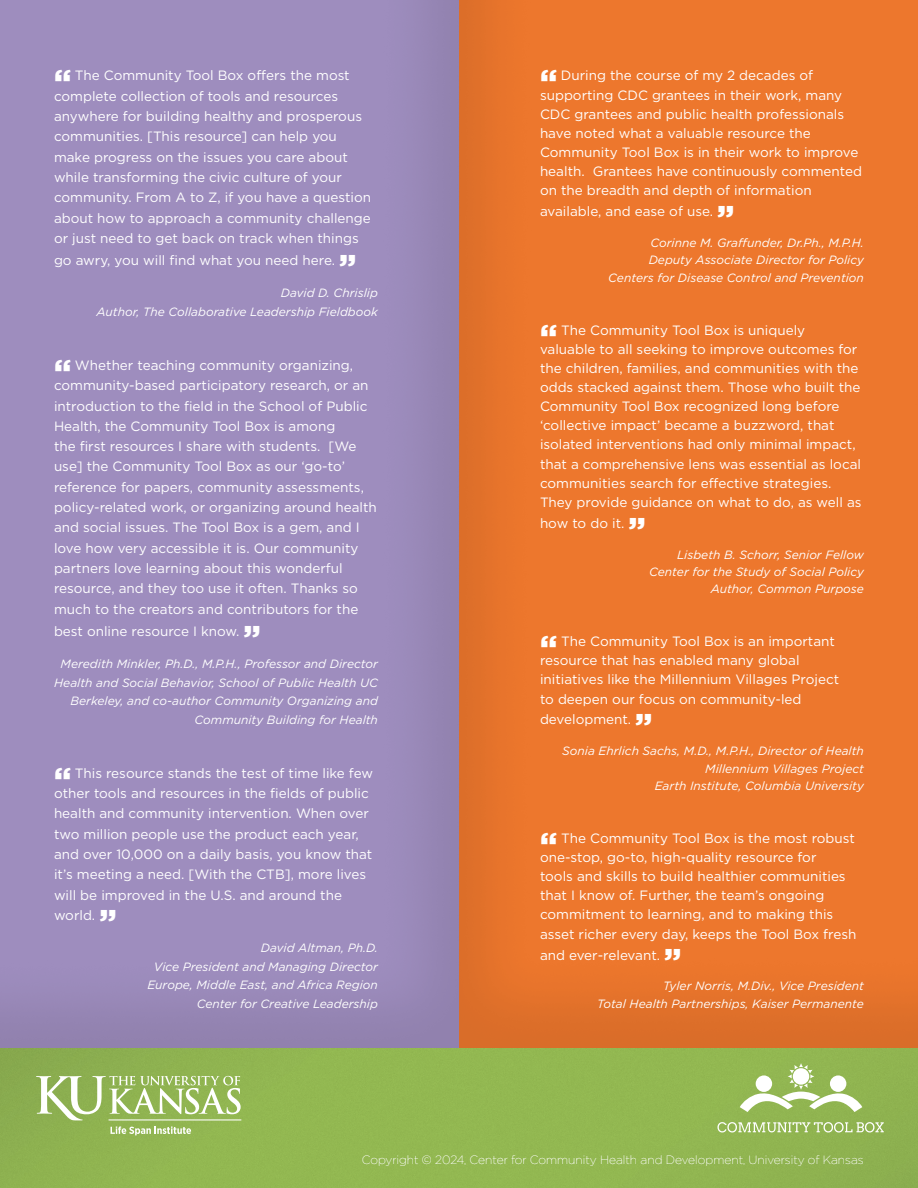
<style>
.page{position:relative;width:918px;height:1188px;background:#fff}
.page>*{position:absolute;margin:0;border:0;box-sizing:border-box;transform-origin:0 0}
.t1{font:900 31.5px "Gotham HTF";color:#fff}
.t2{font:13.5px/20.4px "Gotham HTF";color:#fff}
.t3{font:italic 12px/18.6px "Gotham HTF";color:#fff;text-align:right}
.t4{font:100 12px "Gotham HTF";color:#fff}
</style>
<div class="page">
<div style="left:0;top:0;width:460px;height:1050px;background:#9e8dbe"></div>
<div style="left:456px;top:0;width:462px;height:1050px;background:#231f20;opacity:.1"></div>
<div style="left:0;top:1048px;width:918px;height:140px;background:#92b751"></div>
<svg style="left:36px;top:1076px;width:205px;height:44px"></svg>
<hr style="left:108px;top:1119px;width:133px;height:1px;background:#fff">
<svg style="left:111px;top:1126px;width:80px;height:9px"></svg>
<svg style="left:717px;top:1122px;width:167px;height:10px;background:#b3cb88"></svg>
<svg style="left:740px;top:1063px;width:122px;height:49px"></svg>
<h1 class="t1" style="left:54px;top:63px;width:19px">“</h1>
<p class="t2" style="left:54px;top:65px;width:319px;text-indent:21px">The Community Tool Box offers the most complete collection of tools and resources anywhere for building healthy and prosperous communities. [This resource] can help you make progress on the issues you care about while transforming the civic culture of your community. From A to Z, if you have a question about how to approach a community challenge or just need to get back on track when things</p>
<p class="t2" style="left:54px;top:250px;width:283px">go awry, you will find what you need here.</p>
<h1 class="t1" style="left:339px;top:248px;width:19px">”</h1>
<p class="t3" style="left:97px;top:284px;width:283px">David D. Chrislip<br>Author, The Collaborative Leadership Fieldbook</p>
<h1 class="t1" style="left:54px;top:352px;width:19px">“</h1>
<p class="t2" style="left:54px;top:355px;width:324px;text-indent:21px">Whether teaching community organizing, community-based participatory research, or an introduction to the field in the School of Public Health, the Community Tool Box is among<br>the first resources I share with students. [We use] the Community Tool Box as our ‘go-to’ reference for papers, community assessments, policy-related work, or organizing around health and social issues. The Tool Box is a gem, and I love how very accessible it is. Our community partners love learning about this wonderful resource, and they too use it often. Thanks so much to the creators and contributors for the</p>
<p class="t2" style="left:54px;top:621px;width:187px">best online resource I know.</p>
<h1 class="t1" style="left:244px;top:619px;width:19px">”</h1>
<p class="t3" style="left:54px;top:654px;width:325px">Meredith Minkler, Ph.D., M.P.H., Professor and Director Health and Social Behavior, School of Public Health UC Berkeley, and co-author Community Organizing and Community Building for Health</p>
<h1 class="t1" style="left:54px;top:760px;width:19px">“</h1>
<p class="t2" style="left:54px;top:763px;width:321px;text-indent:21px">This resource stands the test of time like few other tools and resources in the fields of public health and community intervention. When over two million people use the product each year, and over 10,000 on a daily basis, you know that it’s meeting a need. [With the CTB], more lives will be improved in the U.S. and around the world.</p>
<h1 class="t1" style="left:99px;top:903px;width:19px">”</h1>
<p class="t3" style="left:147px;top:938px;width:232px">David Altman, Ph.D.<br>Vice President and Managing Director<br>Europe, Middle East, and Africa Region<br>Center for Creative Leadership</p>
<h1 class="t1" style="left:540px;top:63px;width:19px">“</h1>
<p class="t2" style="left:540px;top:66px;width:324px;line-height:19.2px;text-indent:21px">During the course of my 2 decades of supporting CDC grantees in their work, many CDC grantees and public health professionals have noted what a valuable resource the Community Tool Box is in their work to improve health. Grantees have continuously commented on the breadth and depth of information</p>
<p class="t2" style="left:540px;top:201px;width:175px">available, and ease of use.</p>
<h1 class="t1" style="left:717px;top:199px;width:19px">”</h1>
<p class="t3" style="left:608px;top:234px;width:257px;line-height:17.4px">Corinne M. Graffunder, Dr.Ph., M.P.H.<br>Deputy Associate Director for Policy<br>Centers for Disease Control and Prevention</p>
<h1 class="t1" style="left:540px;top:317px;width:19px">“</h1>
<p class="t2" style="left:540px;top:320px;width:323px;line-height:19.2px;text-indent:21px">The Community Tool Box is uniquely valuable to all seeking to improve outcomes for the children, families, and communities with the odds stacked against them. Those who built the Community Tool Box recognized long before ‘collective impact’ became a buzzword, that isolated interventions had only minimal impact, that a comprehensive lens was essential as local communities search for effective strategies.<br>They provide guidance on what to do, as well as</p>
<p class="t2" style="left:540px;top:513px;width:86px">how to do it.</p>
<h1 class="t1" style="left:628px;top:510px;width:19px">”</h1>
<p class="t3" style="left:649px;top:546px;width:216px;line-height:17.4px">Lisbeth B. Schorr, Senior Fellow<br>Center for the Study of Social Policy<br>Author, Common Purpose</p>
<h1 class="t1" style="left:540px;top:629px;width:19px">“</h1>
<p class="t2" style="left:540px;top:632px;width:301px;line-height:19.2px;text-indent:21px">The Community Tool Box is an important resource that has enabled many global initiatives like the Millennium Villages Project to deepen our focus on community-led</p>
<p class="t2" style="left:540px;top:709px;width:93px">development.</p>
<h1 class="t1" style="left:635px;top:707px;width:19px">”</h1>
<p class="t3" style="left:562px;top:742px;width:303px;line-height:17.4px">Sonia Ehrlich Sachs, M.D., M.P.H., Director of Health<br>Millennium Villages Project<br>Earth Institute, Columbia University</p>
<h1 class="t1" style="left:540px;top:825px;width:19px">“</h1>
<p class="t2" style="left:540px;top:828px;width:318px;line-height:19.2px;text-indent:21px">The Community Tool Box is the most robust one-stop, go-to, high-quality resource for<br>tools and skills to build healthier communities that I know of. Further, the team’s ongoing commitment to learning, and to making this asset richer every day, keeps the Tool Box fresh</p>
<p class="t2" style="left:540px;top:944px;width:122px">and ever-relevant.</p>
<h1 class="t1" style="left:664px;top:942px;width:19px">”</h1>
<p class="t3" style="left:597px;top:977px;width:268px;line-height:17.4px">Tyler Norris, M.Div., Vice President<br>Total Health Partnerships, Kaiser Permanente</p>
<p class="t4" style="left:362px;top:1153px;width:503px">Copyright © 2024, Center for Community Health and Development, University of Kansas</p>
</div>
